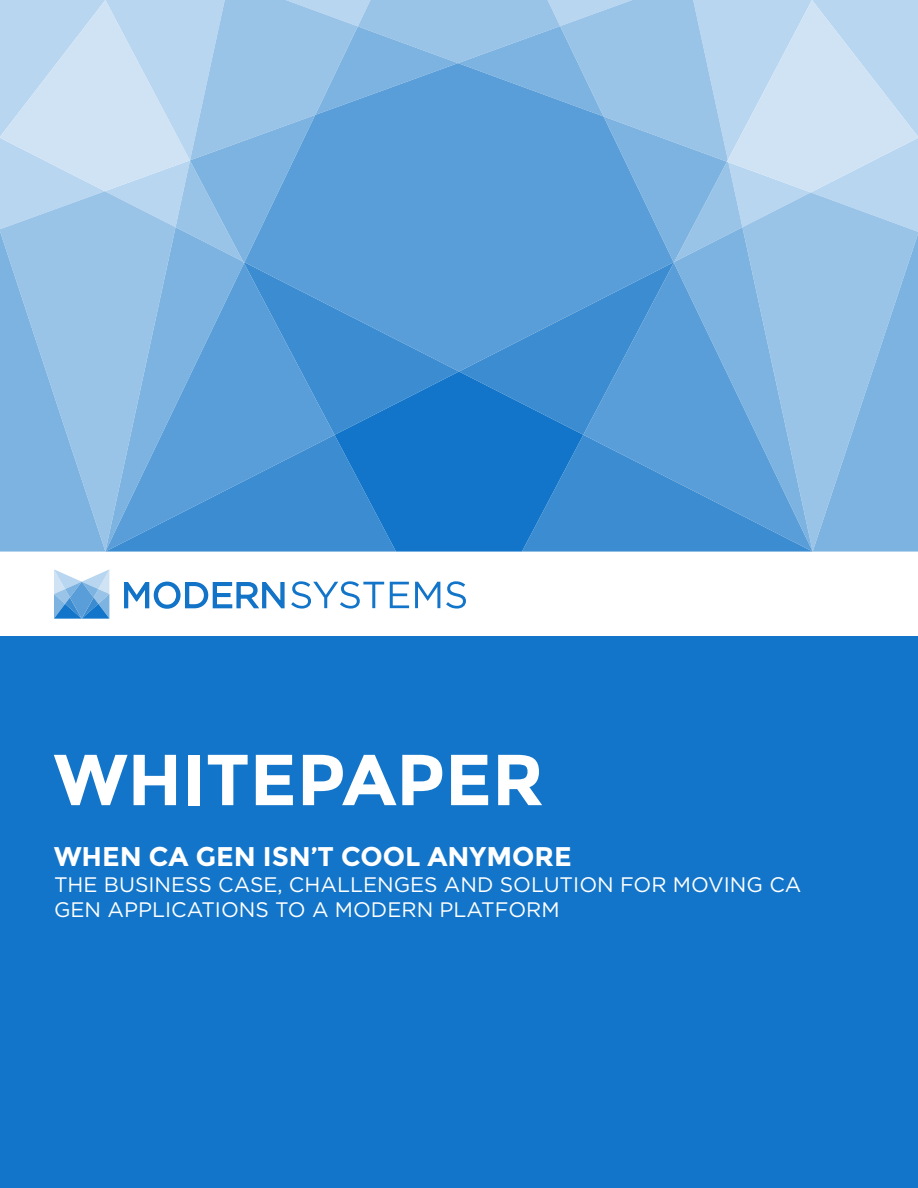
<style>
.page{position:relative;width:918px;height:1188px;background:#fff}
.page>*{position:absolute;margin:0;border:0;box-sizing:border-box;transform-origin:0 0}
.t1{font:700 72px "Montserrat";color:#fff}
.t2{font:700 27px "Montserrat";color:#fff}
.t3{font:21px/25.2px "Gotham";color:#fff}
</style>
<div class="page">
<svg style="left:124px;top:581px;width:161px;height:28px"></svg>
<svg style="left:291px;top:581px;width:93px;height:28px"></svg>
<svg style="left:390px;top:582px;width:19px;height:26px"></svg>
<svg style="left:415px;top:582px;width:25px;height:26px"></svg>
<svg style="left:446px;top:581px;width:20px;height:28px"></svg>
<svg style="left:54px;top:569px;width:55px;height:50px;background:#8abae4"></svg>
<div style="left:0;top:636px;width:918px;height:552px;background:#1275c9"></div>
<svg style="left:0;top:0;width:918px;height:552px;background:#77b0df"></svg>
<p class="t1" style="left:54px;top:737px;width:492px">WHITEPAPER</p>
<p class="t2" style="left:54px;top:841px;width:519px">WHEN CA GEN ISN’T COOL ANYMORE</p>
<p class="t3" style="left:54px;top:871px;width:749px">THE BUSINESS CASE, CHALLENGES AND SOLUTION FOR MOVING CA<br>GEN APPLICATIONS TO A MODERN PLATFORM</p>
</div>
